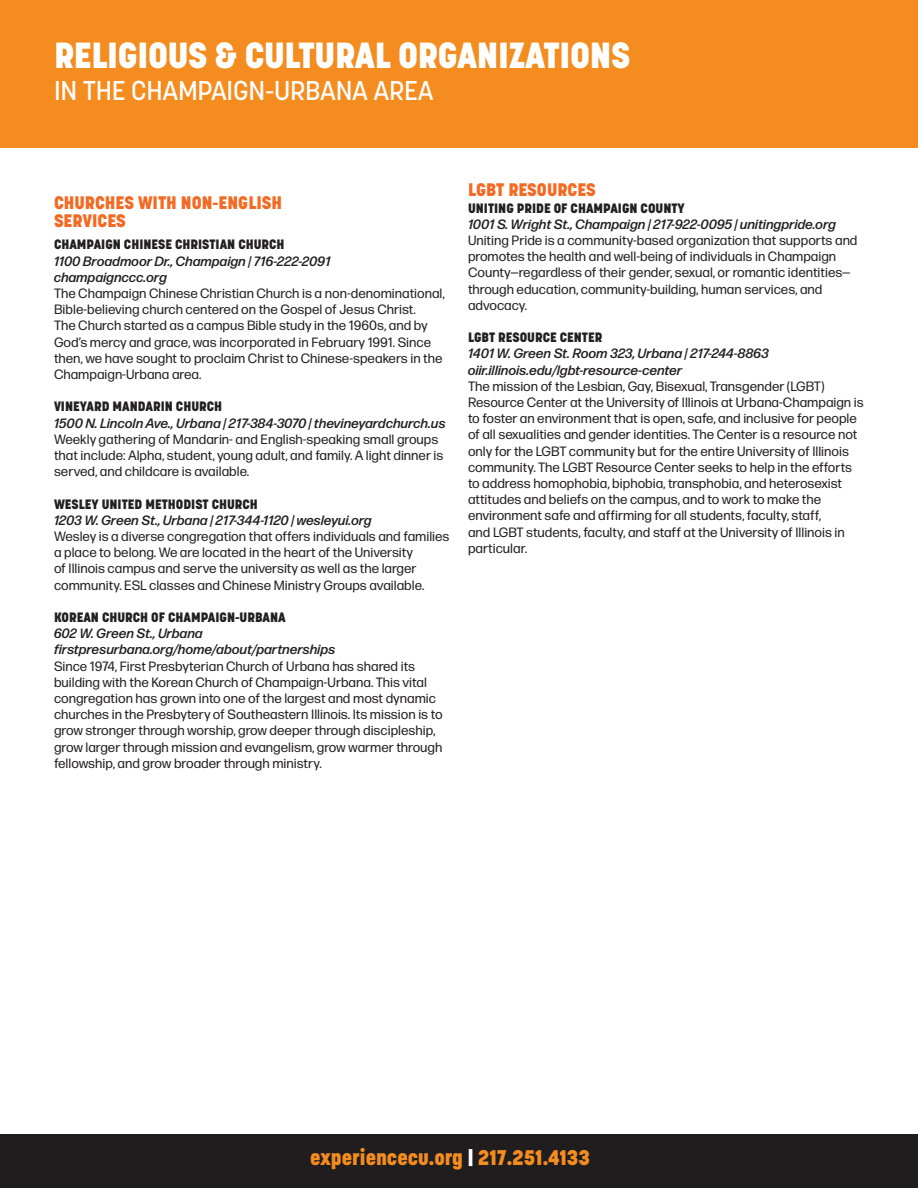
<style>
.page{position:relative;width:918px;height:1188px;background:#fff}
.page>*{position:absolute;margin:0;border:0;box-sizing:border-box;transform-origin:0 0}
.t1{font:800 36px "Korolev";letter-spacing:-.01em;color:#fff}
.t2{font:500 27px "Korolev";letter-spacing:-.01em;color:#fff}
.t3{font:800 21px "Korolev";color:#f48c1f}
.t4{font:800 18px "Korolev";color:#f36a24}
.t5{font:13.5px/16.2px "Forma DJR Micro";color:#231f20}
.t6{font:italic 500 13.5px "Forma DJR Micro";color:#231f20}
.t7{font:800 13.5px "Korolev";color:#231f20}
.s1{color:#fff}
</style>
<div class="page">
<div style="left:0;top:0;width:918px;height:147px;background:#f48c1f"></div>
<div style="left:0;top:1134px;width:918px;height:54px;background:#201d1e"></div>
<p class="t1" style="left:54px;top:33px;width:578px">RELIGIOUS &amp; CULTURAL ORGANIZATIONS</p>
<p class="t2" style="left:54px;top:74px;width:381px">IN THE CHAMPAIGN-URBANA AREA</p>
<p class="t4" style="left:54px;top:191px;width:230px">CHURCHES WITH NON-ENGLISH</p>
<p class="t4" style="left:54px;top:209px;width:73px">SERVICES</p>
<p class="t7" style="left:54px;top:236px;width:232px">CHAMPAIGN CHINESE CHRISTIAN CHURCH</p>
<p class="t6" style="left:54px;top:252px;width:278px">1100 Broadmoor Dr., Champaign | 716-222-2091</p>
<p class="t6" style="left:54px;top:269px;width:115px">champaignccc.org</p>
<p class="t5" style="left:54px;top:285px;width:392px">The Champaign Chinese Christian Church is a non-denominational, Bible-believing church centered on the Gospel of Jesus Christ.<br>The Church started as a campus Bible study in the 1960s, and by God’s mercy and grace, was incorporated in February 1991. Since then, we have sought to proclaim Christ to Chinese-speakers in the Champaign-Urbana area.</p>
<p class="t7" style="left:54px;top:398px;width:170px">VINEYARD MANDARIN CHURCH</p>
<p class="t6" style="left:54px;top:414px;width:393px">1500 N. Lincoln Ave., Urbana | 217-384-3070 | thevineyardchurch.us</p>
<p class="t5" style="left:54px;top:431px;width:391px">Weekly gathering of Mandarin- and English-speaking small groups that include: Alpha, student, young adult, and family. A light dinner is served, and childcare is available.</p>
<p class="t7" style="left:54px;top:495px;width:205px">WESLEY UNITED METHODIST CHURCH</p>
<p class="t6" style="left:54px;top:512px;width:320px">1203 W. Green St., Urbana | 217-344-1120 | wesleyui.org</p>
<p class="t5" style="left:54px;top:528px;width:397px">Wesley is a diverse congregation that offers individuals and families a place to belong. We are located in the heart of the University<br>of Illinois campus and serve the university as well as the larger community. ESL classes and Chinese Ministry Groups available.</p>
<p class="t7" style="left:54px;top:609px;width:233px">KOREAN CHURCH OF CHAMPAIGN-URBANA</p>
<p class="t6" style="left:54px;top:625px;width:151px">602 W. Green St., Urbana</p>
<p class="t6" style="left:54px;top:641px;width:283px">firstpresurbana.org/home/about/partnerships</p>
<p class="t5" style="left:54px;top:657px;width:390px">Since 1974, First Presbyterian Church of Urbana has shared its building with the Korean Church of Champaign-Urbana. This vital congregation has grown into one of the largest and most dynamic churches in the Presbytery of Southeastern Illinois. Its mission is to grow stronger through worship, grow deeper through discipleship, grow larger through mission and evangelism, grow warmer through fellowship, and grow broader through ministry.</p>
<p class="t4" style="left:468px;top:179px;width:129px">LGBT RESOURCES</p>
<p class="t7" style="left:468px;top:199px;width:218px">UNITING PRIDE OF CHAMPAIGN COUNTY</p>
<p class="t6" style="left:468px;top:215px;width:370px">1001 S. Wright St., Champaign | 217-922-0095 | unitingpride.org</p>
<p class="t5" style="left:468px;top:232px;width:391px">Uniting Pride is a community-based organization that supports and promotes the health and well-being of individuals in Champaign County—regardless of their gender, sexual, or romantic identities— through education, community-building, human services, and advocacy.</p>
<p class="t7" style="left:468px;top:329px;width:136px">LGBT RESOURCE CENTER</p>
<p class="t6" style="left:468px;top:345px;width:303px">1401 W. Green St. Room 323, Urbana | 217-244-8863</p>
<p class="t6" style="left:468px;top:361px;width:216px">oiir.illinois.edu/lgbt-resource-center</p>
<p class="t5" style="left:468px;top:378px;width:397px">The mission of the Lesbian, Gay, Bisexual, Transgender (LGBT)<br>Resource Center at the University of Illinois at Urbana-Champaign is to foster an environment that is open, safe, and inclusive for people of all sexualities and gender identities. The Center is a resource not only for the LGBT community but for the entire University of Illinois community. The LGBT Resource Center seeks to help in the efforts to address homophobia, biphobia, transphobia, and heterosexist attitudes and beliefs on the campus, and to work to make the environment safe and affirming for all students, faculty, staff,<br>and LGBT students, faculty, and staff at the University of Illinois in particular.</p>
<p class="t3" style="left:310px;top:1145px;width:281px">experiencecu.org <span class="s1">|</span> 217.251.4133</p>
</div>
